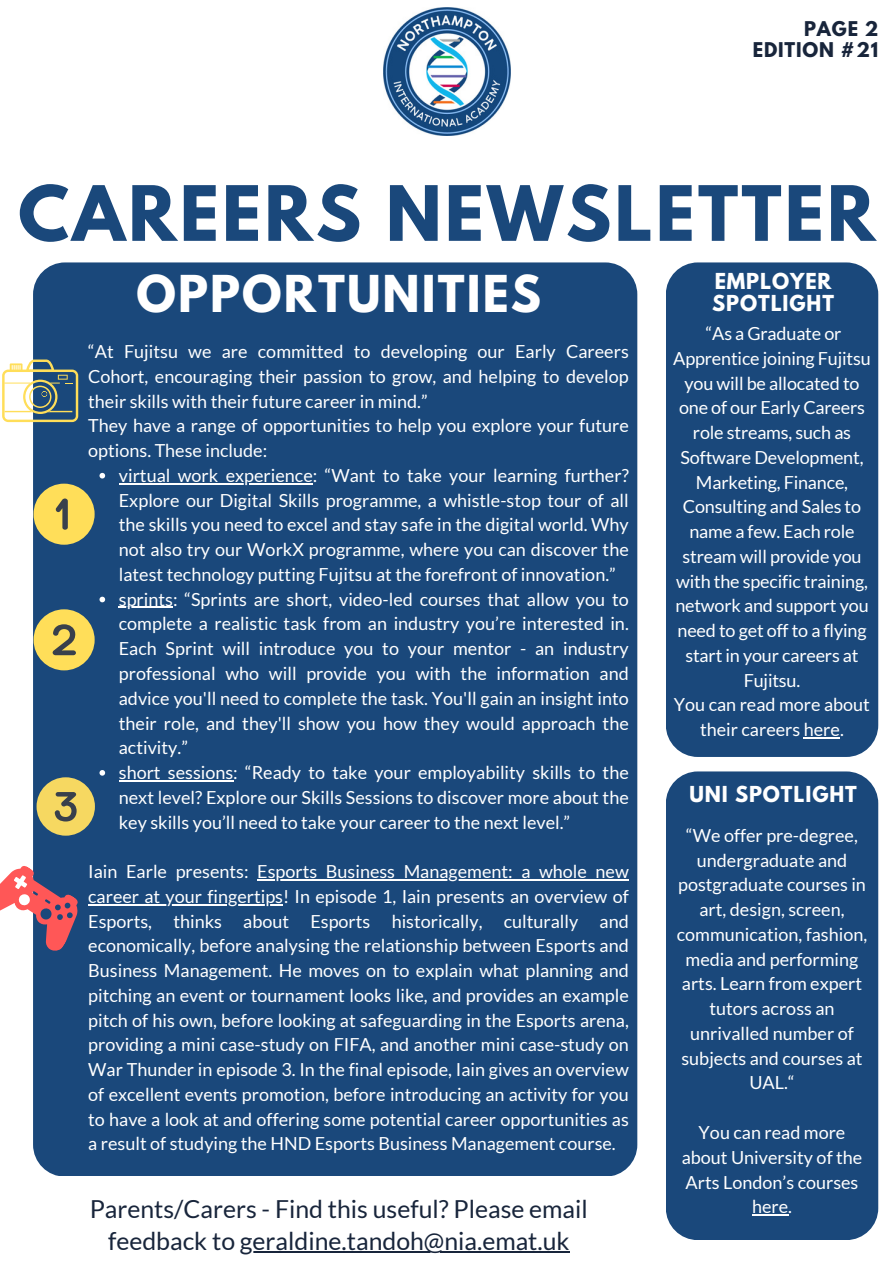
<style>
.page{position:relative;width:894px;height:1264px;background:#fff}
.page>*{position:absolute;margin:0;border:0;box-sizing:border-box;transform-origin:0 0}
.t1{font:700 67.5px "League Spartan";letter-spacing:.045em;color:#1a487b}
.t2{font:700 45px "League Spartan";letter-spacing:.045em;color:#fff}
.t3{font:24.75px/31.7px "Lato";color:#18253b;text-align:center}
.t4{font:700 19.5px/22.5px "League Spartan";letter-spacing:.045em;color:#fff}
.t5{font:18px/24.8px "Lato";color:#fff;text-align:justify}
.t6{font:700 18px/20.2px "League Spartan";letter-spacing:.045em;color:#18253b;text-align:right}
</style>
<div class="page">
<div style="left:33px;top:262px;width:604px;height:913px;background:#1a487b;border-radius:32px"></div>
<div style="left:665px;top:262px;width:213px;height:494px;background:#1a487b;border-radius:32px"></div>
<div style="left:665px;top:771px;width:213px;height:469px;background:#1a487b;border-radius:32px"></div>
<img style="left:383px;top:8px;width:127px;height:127px">
<hr style="left:240px;top:1251px;width:329px;height:2px;background:#18253b">
<svg style="left:99px;top:473px;width:6px;height:5px"></svg>
<hr style="left:119px;top:483px;width:194px;height:1px;background:#fff">
<svg style="left:99px;top:596px;width:6px;height:6px"></svg>
<hr style="left:119px;top:607px;width:54px;height:1px;background:#fff">
<svg style="left:99px;top:770px;width:6px;height:5px"></svg>
<hr style="left:119px;top:780px;width:114px;height:1px;background:#fff">
<hr style="left:257px;top:879px;width:371px;height:1px;background:#fff">
<hr style="left:88px;top:904px;width:195px;height:1px;background:#fff">
<svg style="left:2px;top:359px;width:76px;height:63px"></svg>
<svg style="left:0;top:857px;width:89px;height:98px"></svg>
<div style="left:34px;top:483px;width:61px;height:61px;background:#ffde59;border-radius:50%"></div>
<svg style="left:55px;top:498px;width:13px;height:31px"></svg>
<div style="left:34px;top:609px;width:61px;height:61px;background:#ffde59;border-radius:50%"></div>
<svg style="left:53px;top:624px;width:23px;height:31px"></svg>
<div style="left:37px;top:777px;width:58px;height:58px;background:#f6d861;border-radius:50%"></div>
<svg style="left:55px;top:792px;width:22px;height:29px"></svg>
<hr style="left:803px;top:737px;width:36px;height:1px;background:#fff">
<hr style="left:751px;top:1214px;width:37px;height:1px;background:#fff">
<p class="t6" style="left:752px;top:21px;width:127px">PAGE 2<br>EDITION #21</p>
<h1 class="t1" style="left:18px;top:180px;width:858px">CAREERS NEWSLETTER</h1>
<p class="t2" style="left:136px;top:271px;width:406px">OPPORTUNITIES</p>
<p class="t5" style="left:88px;top:339px;width:542px">“At Fujitsu we are committed to developing our Early Careers Cohort, encouraging their passion to grow, and helping to develop their skills with their future career in mind.”</p>
<h2 class="t5" style="left:88px;top:413px;width:542px">They have a range of opportunities to help you explore your future options. These include:</h2>
<h4 class="t5" style="left:119px;top:462px;width:511px">virtual work experience: “Want to take your learning further?<br>Explore our Digital Skills programme, a whistle-stop tour of all the skills you need to excel and stay safe in the digital world. Why not also try our WorkX programme, where you can discover the latest technology putting Fujitsu at the forefront of innovation.”</h4>
<p class="t5" style="left:119px;top:586px;width:511px">sprints: “Sprints are short, video-led courses that allow you to complete a realistic task from an industry you’re interested in.<br>Each Sprint will introduce you to your mentor - an industry professional who will provide you with the information and advice you'll need to complete the task. You'll gain an insight into their role, and they'll show you how they would approach the activity.”</p>
<p class="t5" style="left:119px;top:759px;width:511px">short sessions: “Ready to take your employability skills to the next level? Explore our Skills Sessions to discover more about the key skills you’ll need to take your career to the next level.”</p>
<p class="t5" style="left:88px;top:858px;width:162px">Iain Earle presents:</p>
<h4 class="t5" style="left:257px;top:858px;width:373px">Esports Business Management: a whole new</h4>
<p class="t5" style="left:88px;top:883px;width:542px">career at your fingertips! In episode 1, Iain presents an overview of Esports, thinks about Esports historically, culturally and economically, before analysing the relationship between Esports and Business Management. He moves on to explain what planning and pitching an event or tournament looks like, and provides an example pitch of his own, before looking at safeguarding in the Esports arena, providing a mini case-study on FIFA, and another mini case-study on War Thunder in episode 3. In the final episode, Iain gives an overview of excellent events promotion, before introducing an activity for you to have a look at and offering some potential career opportunities as a result of studying the HND Esports Business Management course.</p>
<p class="t3" style="left:90px;top:1192px;width:499px">Parents/Carers - Find this useful? Please email feedback to geraldine.tandoh@nia.emat.uk</p>
<p class="t4" style="left:712px;top:272px;width:123px">EMPLOYER<br>SPOTLIGHT</p>
<p class="t5" style="left:673px;top:321px;width:199px;text-align:center">“As a Graduate or<br>Apprentice joining Fujitsu you will be allocated to one of our Early Careers role streams, such as<br>Software Development,<br>Marketing, Finance,<br>Consulting and Sales to name a few. Each role stream will provide you with the specific training, network and support you need to get off to a flying start in your careers at<br>Fujitsu.</p>
<p class="t5" style="left:673px;top:692px;width:198px;text-align:center">You can read more about their careers here.</p>
<p class="t4" style="left:689px;top:785px;width:169px">UNI SPOTLIGHT</p>
<h3 class="t5" style="left:676px;top:822px;width:192px;text-align:center">“We offer pre-degree, undergraduate and postgraduate courses in art, design, screen, communication, fashion, media and performing arts. Learn from expert tutors across an unrivalled number of subjects and courses at<br>UAL.“</h3>
<p class="t5" style="left:681px;top:1119px;width:182px;text-align:center">You can read more about University of the<br>Arts London’s courses here.</p>
</div>
